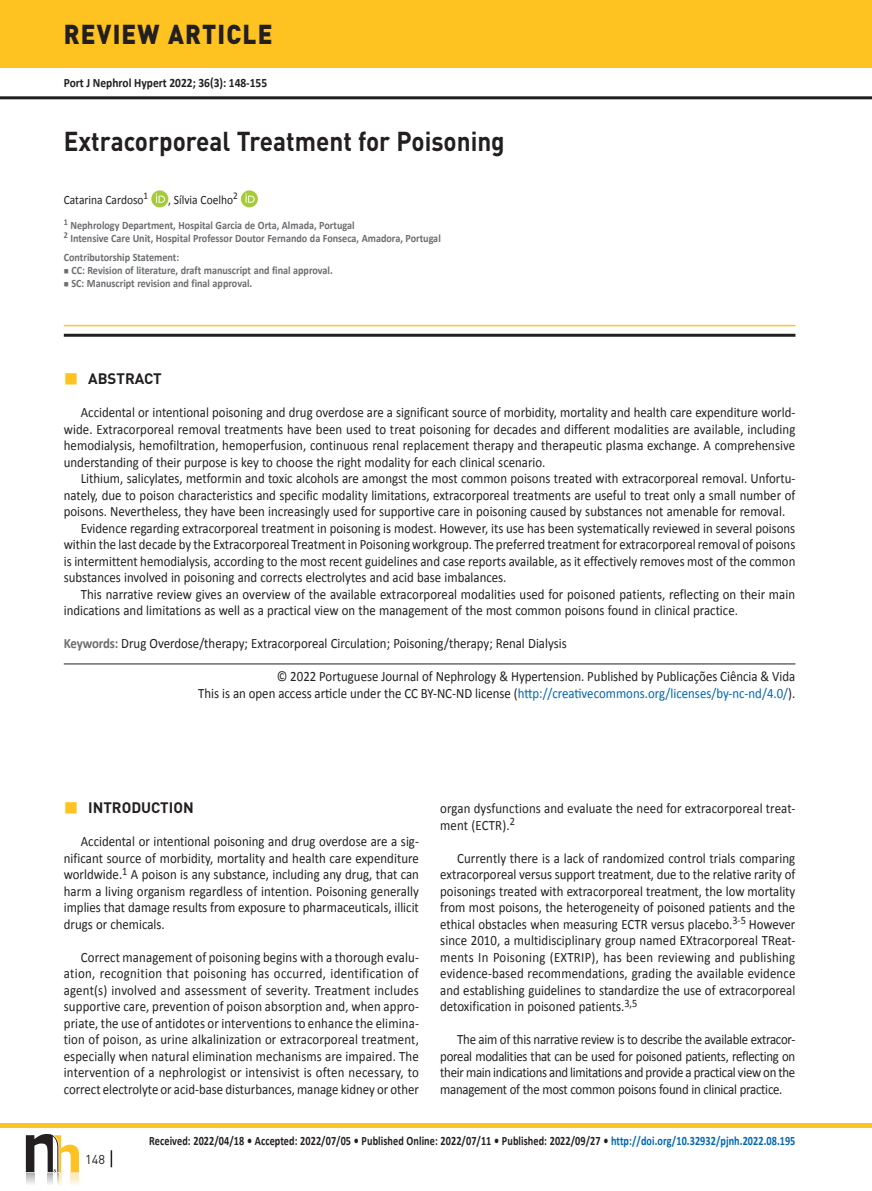
<style>
.page{position:relative;width:872px;height:1191px;background:#fff}
.page>*{position:absolute;margin:0;border:0;box-sizing:border-box;transform-origin:0 0}
.t1{font:700 27px "DIN";color:#231f20;scale:.9 1}
.t2{font:900 27px "DIN";letter-spacing:.05em;color:#231f20;scale:.9 1}
.t3{font:700 15px "DIN";color:#231f20}
.t4{font:14.25px/16.5px "Calibri";color:#231f20;text-align:justify;scale:.9 1}
.t5{font:700 12.75px "Calibri";letter-spacing:.01em;color:#231f20;scale:.8 1}
.t6{font:700 12.75px "Calibri";letter-spacing:.01em;color:#231f20;scale:.9 1}
.t7{font:12.75px "Calibri";color:#231f20;scale:.9 1}
.t8{font:12.75px "DIN";color:#231f20}
.t9{font:700 11.25px/12.8px "Calibri";color:#6c6d70;scale:.9 1}
.s1{font-weight:700;color:#6c6d70}
.s2{color:#0166b3}
</style>
<div class="page">
<hr style="left:0;top:96px;width:872px;height:3px;background:#231f20">
<hr style="left:0;top:1123px;width:872px;height:4px;background:#fec221">
<div style="left:0;top:0;width:872px;height:68px;background:#fec221"></div>
<svg style="left:26px;top:1134px;width:53px;height:51px"></svg>
<svg style="left:111px;top:1150px;width:1px;height:17px"></svg>
<div style="left:151px;top:190px;width:17px;height:17px;background:#a5cc38;border-radius:50%"></div>
<svg style="left:156px;top:193px;width:9px;height:10px"></svg>
<div style="left:241px;top:190px;width:17px;height:17px;background:#a5cc38;border-radius:50%"></div>
<svg style="left:245px;top:193px;width:10px;height:10px"></svg>
<hr style="left:64px;top:325px;width:731px;height:1px;background:#fec221">
<hr style="left:64px;top:334px;width:731px;height:3px;background:#231f20">
<hr style="left:64px;top:663px;width:731px;height:1px;background:#231f20">
<h1 class="t2" style="left:64px;top:16px;width:233px">REVIEW ARTICLE</h1>
<p class="t6" style="left:64px;top:75px;width:228px">Port J Nephrol Hypert 2022; 36(3): 148-155</p>
<h1 class="t1" style="left:64px;top:124px;width:491px">Extracorporeal Treatment for Poisoning</h1>
<p class="t7" style="left:64px;top:191px;width:95px">Catarina Cardoso<sup>1</sup></p>
<p class="t7" style="left:168px;top:191px;width:79px">, Sílvia Coelho<sup>2</sup></p>
<p class="t9" style="left:64px;top:218px;width:420px"><sup>1</sup> Nephrology Department, Hospital Garcia de Orta, Almada, Portugal<br><sup>2</sup> Intensive Care Unit, Hospital Professor Doutor Fernando da Fonseca, Amadora, Portugal</p>
<p class="t9" style="left:64px;top:250px;width:130px">Contributorship Statement:</p>
<p class="t9" style="left:64px;top:263px;width:300px">■ CC: Revision of literature, draft manuscript and final approval.</p>
<p class="t9" style="left:64px;top:276px;width:211px">■ SC: Manuscript revision and final approval.</p>
<p class="t3" style="left:88px;top:369px;width:75px">ABSTRACT</p>
<p class="t4" style="left:64px;top:403px;width:814px;text-indent:17px">Accidental or intentional poisoning and drug overdose are a significant source of morbidity, mortality and health care expenditure world&shy;wide. Extracorporeal removal treatments have been used to treat poisoning for decades and different modalities are available, including hemodialysis, hemofiltration, hemoperfusion, continuous renal replacement therapy and therapeutic plasma exchange. A comprehensive understanding of their purpose is key to choose the right modality for each clinical scenario.</p>
<p class="t4" style="left:81px;top:469px;width:795px">Lithium, salicylates, metformin and toxic alcohols are amongst the most common poisons treated with extracorporeal removal. Unfortu-</p>
<p class="t4" style="left:64px;top:486px;width:814px">nately, due to poison characteristics and specific modality limitations, extracorporeal treatments are useful to treat only a small number of</p>
<p class="t4" style="left:64px;top:502px;width:803px">poisons. Nevertheless, they have been increasingly used for supportive care in poisoning caused by substances not amenable for removal.</p>
<p class="t4" style="left:81px;top:519px;width:795px">Evidence regarding extracorporeal treatment in poisoning is modest. However, its use has been systematically reviewed in several poisons</p>
<p class="t4" style="left:64px;top:535px;width:814px">within the last decade by the Extracorporeal Treatment in Poisoning workgroup. The preferred treatment for extracorporeal removal of poisons</p>
<p class="t4" style="left:64px;top:552px;width:814px">is intermittent hemodialysis, according to the most recent guidelines and case reports available, as it effectively removes most of the common</p>
<p class="t4" style="left:64px;top:568px;width:493px">substances involved in poisoning and corrects electrolytes and acid base imbalances.</p>
<p class="t4" style="left:81px;top:585px;width:795px">This narrative review gives an overview of the available extracorporeal modalities used for poisoned patients, reflecting on their main</p>
<p class="t4" style="left:64px;top:601px;width:750px">indications and limitations as well as a practical view on the management of the most common poisons found in clinical practice.</p>
<p class="t4" style="left:64px;top:634px;width:560px"><span class="s1">Keywords:</span> Drug Overdose/therapy; Extracorporeal Circulation; Poisoning/therapy; Renal Dialysis</p>
<p class="t4" style="left:198px;top:667px;width:665px;text-align:right">© 2022 Portuguese Journal of Nephrology &amp; Hypertension. Published by Publicações Ciência &amp; Vida<br>This is an open access article under the CC BY-NC-ND license (<span class="s2">http://creativecommons.org/licenses/by-nc-nd/4.0/</span>).</p>
<p class="t3" style="left:88px;top:798px;width:107px">INTRODUCTION</p>
<p class="t4" style="left:64px;top:832px;width:396px;text-indent:17px">Accidental or intentional poisoning and drug overdose are a sig&shy;nificant source of morbidity, mortality and health care expenditure worldwide.<sup>1</sup> A poison is any substance, including any drug, that can harm a living organism regardless of intention. Poisoning generally implies that damage results from exposure to pharmaceuticals, illicit drugs or chemicals.</p>
<p class="t4" style="left:64px;top:948px;width:396px;text-indent:17px">Correct management of poisoning begins with a thorough evalu&shy;ation, recognition that poisoning has occurred, identification of agent(s) involved and assessment of severity. Treatment includes supportive care, prevention of poison absorption and, when appro&shy;priate, the use of antidotes or interventions to enhance the elimina&shy;tion of poison, as urine alkalinization or extracorporeal treatment, especially when natural elimination mechanisms are impaired. The intervention of a nephrologist or intensivist is often necessary, to correct electrolyte or acid-base disturbances, manage kidney or other</p>
<p class="t4" style="left:440px;top:799px;width:396px">organ dysfunctions and evaluate the need for extracorporeal treat&shy;ment (ECTR).<sup>2</sup></p>
<p class="t4" style="left:440px;top:849px;width:396px;text-indent:17px">Currently there is a lack of randomized control trials comparing extracorporeal versus support treatment, due to the relative rarity of poisonings treated with extracorporeal treatment, the low mortality from most poisons, the heterogeneity of poisoned patients and the ethical obstacles when measuring ECTR versus placebo.<sup>3-5</sup> However since 2010, a multidisciplinary group named EXtracorporeal TReat&shy;ments In Poisoning (EXTRIP), has been reviewing and publishing evidence-based recommendations, grading the available evidence and establishing guidelines to standardize the use of extracorporeal detoxification in poisoned patients.<sup>3,5</sup></p>
<p class="t4" style="left:440px;top:1030px;width:396px;text-indent:17px">The aim of this narrative review is to describe the available extracor&shy;poreal modalities that can be used for poisoned patients, reflecting on their main indications and limitations and provide a practical view on the management of the most common poisons found in clinical practice.</p>
<p class="t8" style="left:85px;top:1151px;width:21px">148</p>
<p class="t5" style="left:149px;top:1133px;width:809px">Received: 2022/04/18 • Accepted: 2022/07/05 • Published Online: 2022/07/11 • Published: 2022/09/27 • <span class="s2">http://doi.org/10.32932/pjnh.2022.08.195</span></p>
</div>
